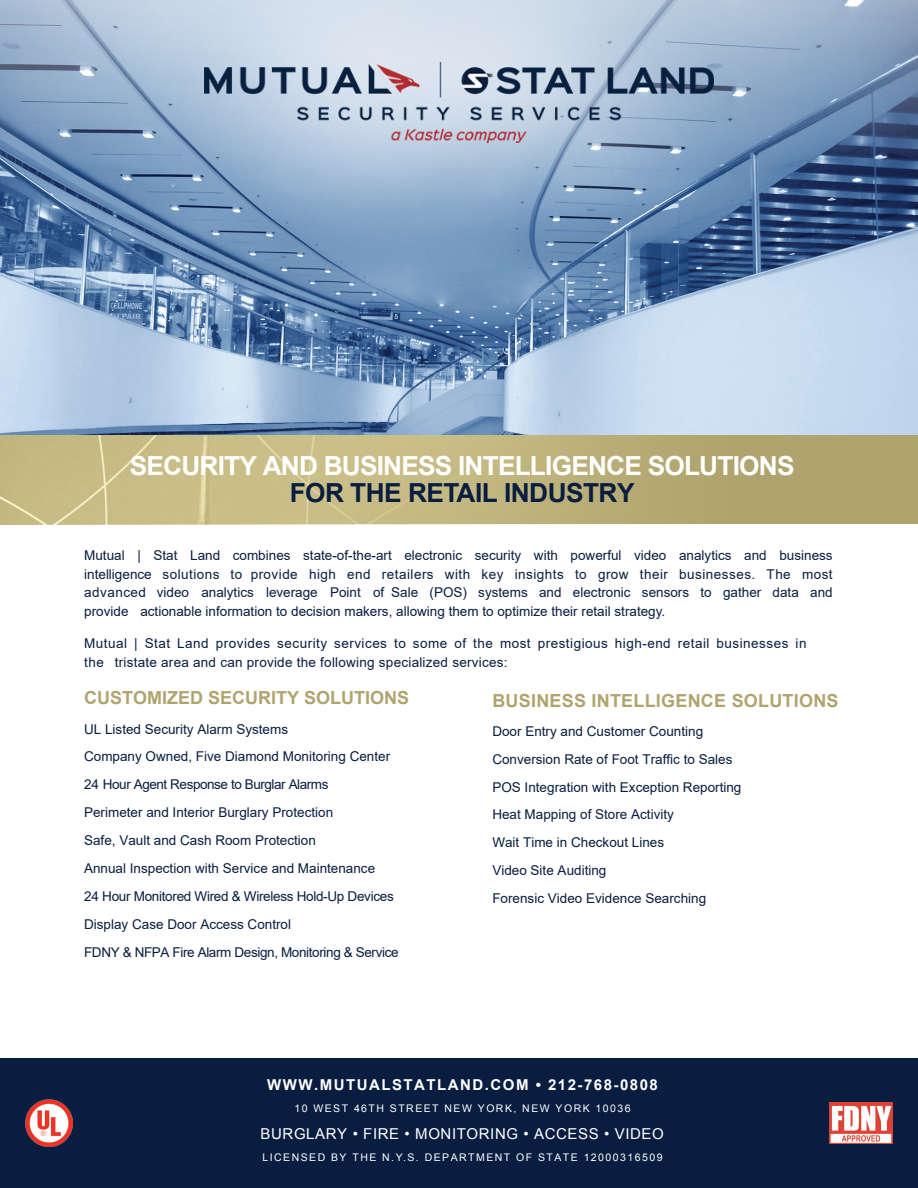
<style>
.page{position:relative;width:918px;height:1188px;background:#fff}
.page>*{position:absolute;margin:0;border:0;box-sizing:border-box;transform-origin:0 0}
.body_-_bullets{font:700 26.25px/26.5px "Arial";letter-spacing:-.03em;color:#fff;text-align:center}
.body_-_bullets-2{font:700 18px "Arial";letter-spacing:.015em;color:#b0a46e}
.t1{font:15px "Arial";letter-spacing:.04em;color:#fff}
.t2{font:700 15px "Arial";letter-spacing:.1em;color:#fff}
.body_-_bullets-3{font:13.5px/27.9px "Arial";color:#081d3f}
.body_-_bullets-4{font:13.5px/18.6px "Arial";letter-spacing:.035em;color:#081d3f}
.t3{font:10.5px "Arial";letter-spacing:.14em;color:#fff}
.s1{color:#081d3f}
</style>
<div class="page">
<img style="left:0;top:173px;width:918px;height:262px">
<svg style="left:0;top:0;width:918px;height:173px;background:#839dbd"></svg>
<div style="left:0;top:435px;width:918px;height:89px;background:#b0a46e"></div>
<img style="left:0;top:435px;width:603px;height:89px">
<div style="left:0;top:1058px;width:918px;height:130px;background:#081d3f"></div>
<img style="left:25px;top:1099px;width:48px;height:48px">
<img style="left:829px;top:1103px;width:64px;height:40px">
<div style="left:162px;top:0;width:589px;height:244px;background:#fff;opacity:.75"></div>
<img style="left:204px;top:62px;width:510px;height:80px">
<p class="body_-_bullets" style="left:130px;top:453px;width:666px">SECURITY AND BUSINESS INTELLIGENCE SOLUTIONS<br><span class="s1">FOR THE RETAIL INDUSTRY</span></p>
<p class="body_-_bullets-3" style="left:84px;top:546px;width:750px;line-height:18.6px;text-align:justify">Mutual | Stat Land combines state-of-the-art electronic security with powerful video analytics and business intelligence solutions to provide high end retailers with key insights to grow their businesses. The most advanced video analytics leverage Point of Sale (POS) systems and electronic sensors to gather data and provide actionable information to decision makers, allowing them to optimize their retail strategy.</p>
<p class="body_-_bullets-4" style="left:84px;top:634px;width:724px">Mutual | Stat Land provides security services to some of the most prestigious high-end retail businesses in the tristate area and can provide the following specialized services:</p>
<p class="body_-_bullets-2" style="left:84px;top:685px;width:327px">CUSTOMIZED SECURITY SOLUTIONS</p>
<p class="body_-_bullets-3" style="left:84px;top:715px;width:316px">UL Listed Security Alarm Systems<br>Company Owned, Five Diamond Monitoring Center 24 Hour Agent Response to Burglar Alarms<br>Perimeter and Interior Burglary Protection<br>Safe, Vault and Cash Room Protection<br>Annual Inspection with Service and Maintenance<br>24 Hour Monitored Wired &amp; Wireless Hold-Up Devices Display Case Door Access Control<br>FDNY &amp; NFPA Fire Alarm Design, Monitoring &amp; Service</p>
<p class="body_-_bullets-2" style="left:492px;top:688px;width:348px">BUSINESS INTELLIGENCE SOLUTIONS</p>
<p class="body_-_bullets-3" style="left:492px;top:717px;width:251px">Door Entry and Customer Counting<br>Conversion Rate of Foot Traffic to Sales<br>POS Integration with Exception Reporting<br>Heat Mapping of Store Activity<br>Wait Time in Checkout Lines<br>Video Site Auditing<br>Forensic Video Evidence Searching</p>
<p class="t2" style="left:267px;top:1075px;width:392px">WWW.MUTUALSTATLAND.COM • 212-768-0808</p>
<p class="t3" style="left:294px;top:1101px;width:338px">10 WEST 46TH STREET NEW YORK, NEW YORK 10036</p>
<p class="t1" style="left:261px;top:1124px;width:405px">BURGLARY • FIRE • MONITORING • ACCESS • VIDEO</p>
<p class="t3" style="left:262px;top:1151px;width:402px">LICENSED BY THE N.Y.S. DEPARTMENT OF STATE 12000316509</p>
</div>
